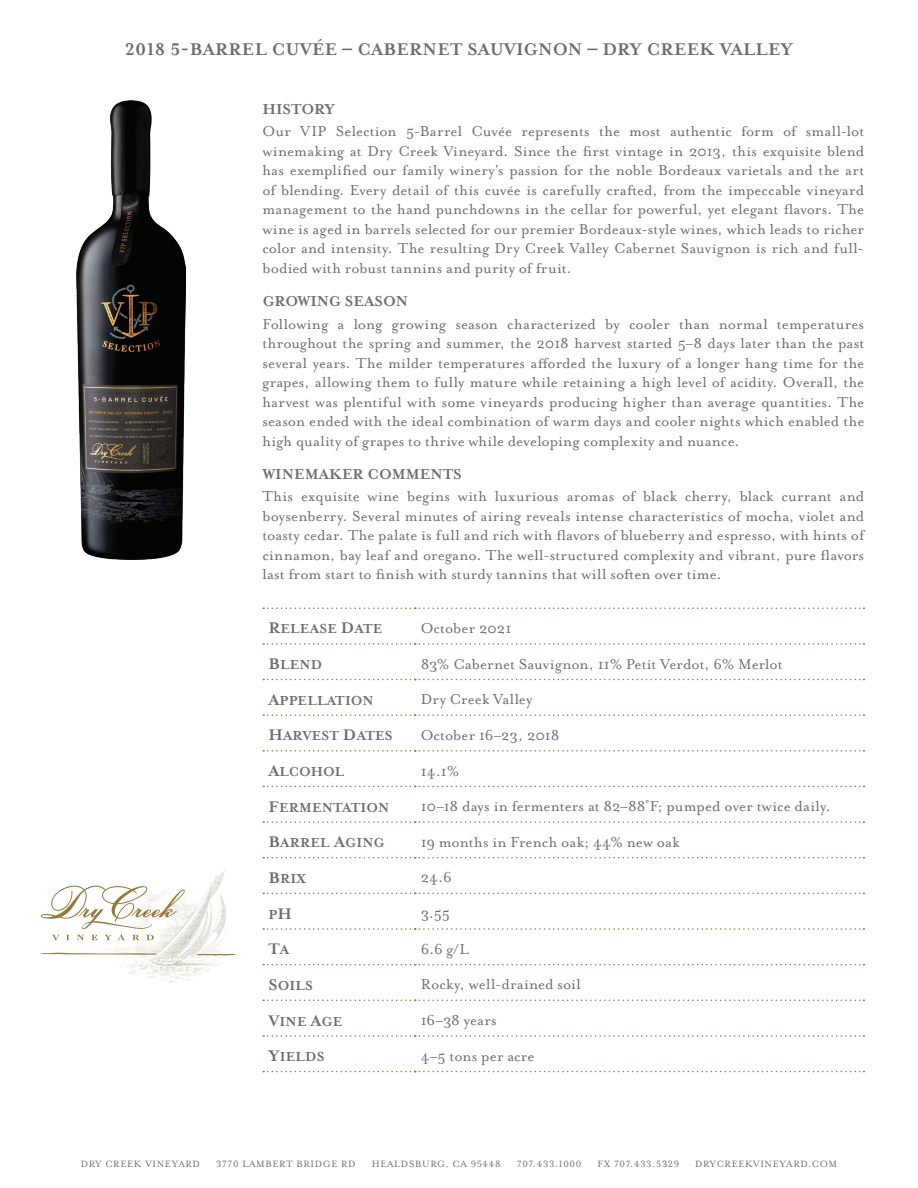
<style>
.page{position:relative;width:918px;height:1188px;background:#fff}
.page>*{position:absolute;margin:0;border:0;box-sizing:border-box;transform-origin:0 0}
.Sheet_Header{font:700 19.5px "Mrs Eaves OT";letter-spacing:.01em;color:#6c6d70}
.Table_Header{font:700 17.7px "Mrs Eaves OT";color:#6c6d70}
.Description_Paragrap{font:16.5px/19.5px "Mrs Eaves OT";letter-spacing:.01em;color:#6c6d70;text-align:justify}
.Table_Text{font:16.5px "Mrs Eaves OT";letter-spacing:.005em;color:#6c6d70}
.Description_Heading{font:700 16.5px "Mrs Eaves OT";color:#6c6d70}
.Table_Header-2{font:700 15px "Mrs Eaves OT";letter-spacing:.01em;color:#6c6d70}
.t1{font:10.5px "Mrs Eaves OT";letter-spacing:.06em;color:#6c6d70}
.s1{font-size:17.7px}
.s2{font-size:15px}
</style>
<div class="page">
<img style="left:82px;top:869px;width:151px;height:114px">
<svg style="left:41px;top:886px;width:144px;height:54px"></svg>
<svg style="left:40px;top:953px;width:117px;height:2px"></svg>
<svg style="left:196px;top:954px;width:40px;height:2px"></svg>
<svg style="left:263px;top:608px;width:601px;height:1px"></svg>
<svg style="left:263px;top:643px;width:601px;height:2px"></svg>
<svg style="left:263px;top:679px;width:601px;height:1px"></svg>
<svg style="left:263px;top:714px;width:601px;height:2px"></svg>
<svg style="left:263px;top:750px;width:601px;height:2px"></svg>
<svg style="left:263px;top:786px;width:601px;height:1px"></svg>
<svg style="left:263px;top:821px;width:601px;height:2px"></svg>
<svg style="left:263px;top:857px;width:601px;height:1px"></svg>
<svg style="left:263px;top:893px;width:601px;height:1px"></svg>
<svg style="left:263px;top:928px;width:601px;height:2px"></svg>
<svg style="left:263px;top:964px;width:601px;height:1px"></svg>
<svg style="left:263px;top:1000px;width:601px;height:1px"></svg>
<svg style="left:263px;top:1035px;width:601px;height:2px"></svg>
<svg style="left:263px;top:1071px;width:601px;height:1px"></svg>
<img style="left:77px;top:100px;width:109px;height:460px">
<h1 class="Sheet_Header" style="left:125px;top:39px;width:669px">2018 5-BARREL CUVÉE – CABERNET SAUVIGNON – DRY CREEK VALLEY</h1>
<h2 class="Description_Heading" style="left:262px;top:100px;width:74px">HISTORY</h2>
<p class="Description_Paragrap" style="left:262px;top:122px;width:603px">Our VIP Selection 5-Barrel Cuvée represents the most authentic form of small-lot winemaking at Dry Creek Vineyard. Since the first vintage in 2013, this exquisite blend has exemplified our family winery’s passion for the noble Bordeaux varietals and the art of blending. Every detail of this cuvée is carefully crafted, from the impeccable vineyard management to the hand punchdowns in the cellar for powerful, yet elegant flavors. The wine is aged in barrels selected for our premier Bordeaux-style wines, which leads to richer color and intensity. The resulting Dry Creek Valley Cabernet Sauvignon is rich and full&shy;bodied with robust tannins and purity of fruit.</p>
<h2 class="Description_Heading" style="left:262px;top:292px;width:147px">GROWING SEASON</h2>
<p class="Description_Paragrap" style="left:262px;top:314px;width:603px">Following a long growing season characterized by cooler than normal temperatures throughout the spring and summer, the 2018 harvest started 5–8 days later than the past several years. The milder temperatures afforded the luxury of a longer hang time for the grapes, allowing them to fully mature while retaining a high level of acidity. Overall, the harvest was plentiful with some vineyards producing higher than average quantities. The season ended with the ideal combination of warm days and cooler nights which enabled the high quality of grapes to thrive while developing complexity and nuance.</p>
<h2 class="Description_Heading" style="left:262px;top:465px;width:201px">WINEMAKER COMMENTS</h2>
<p class="Description_Paragrap" style="left:262px;top:487px;width:603px">This exquisite wine begins with luxurious aromas of black cherry, black currant and boysenberry. Several minutes of airing reveals intense characteristics of mocha, violet and toasty cedar. The palate is full and rich with flavors of blueberry and espresso, with hints of cinnamon, bay leaf and oregano. The well-structured complexity and vibrant, pure flavors last from start to finish with sturdy tannins that will soften over time.</p>
<p class="Table_Header-2" style="left:268px;top:621px;width:116px"><span class="s1">R</span>ELEASE <span class="s1">D</span>ATE</p>
<p class="Table_Text" style="left:421px;top:619px;width:92px">October 2021</p>
<p class="Table_Header-2" style="left:268px;top:657px;width:56px"><span class="s1">B</span>LEND</p>
<p class="Table_Text" style="left:421px;top:655px;width:363px">83% Cabernet Sauvignon, 11% Petit Verdot, 6% Merlot</p>
<p class="Table_Header-2" style="left:268px;top:692px;width:107px"><span class="s1">A</span>PPELLATION</p>
<p class="Table_Text" style="left:421px;top:690px;width:113px">Dry Creek Valley</p>
<p class="Table_Header-2" style="left:268px;top:728px;width:126px"><span class="s1">H</span>ARVEST <span class="s1">D</span>ATES</p>
<p class="Table_Text" style="left:421px;top:726px;width:140px">October 16–23, 2018</p>
<p class="Table_Header-2" style="left:268px;top:763px;width:77px"><span class="s1">A</span>LCOHOL</p>
<p class="Table_Text" style="left:421px;top:762px;width:40px">14.1%</p>
<p class="Table_Header-2" style="left:268px;top:799px;width:122px"><span class="s1">F</span>ERMENTATION</p>
<p class="Table_Text" style="left:421px;top:797px;width:412px">10–18 days in fermenters at 82–88˚F; pumped over twice daily.</p>
<p class="Table_Header-2" style="left:268px;top:835px;width:118px"><span class="s1">B</span>ARREL <span class="s1">A</span>GING</p>
<p class="Table_Text" style="left:421px;top:833px;width:260px">19 months in French oak; 44% new oak</p>
<p class="Table_Header-2" style="left:268px;top:870px;width:39px"><span class="s1">B</span>RIX</p>
<p class="Table_Text" style="left:421px;top:869px;width:33px">24.6</p>
<p class="Table_Header-2" style="left:268px;top:906px;width:25px">P<span class="s1">H</span></p>
<p class="Table_Text" style="left:421px;top:904px;width:31px">3.55</p>
<p class="Table_Header" style="left:268px;top:939px;width:22px">T<span class="s2">A</span></p>
<p class="Table_Text" style="left:421px;top:940px;width:50px">6.6 g/L</p>
<p class="Table_Header-2" style="left:268px;top:977px;width:46px"><span class="s1">S</span>OILS</p>
<p class="Table_Text" style="left:421px;top:976px;width:162px">Rocky, well-drained soil</p>
<p class="Table_Header-2" style="left:268px;top:1013px;width:75px"><span class="s1">V</span>INE <span class="s1">A</span>GE</p>
<p class="Table_Text" style="left:421px;top:1011px;width:78px">16–38 years</p>
<p class="Table_Header-2" style="left:268px;top:1049px;width:58px"><span class="s1">Y</span>IELDS</p>
<p class="Table_Text" style="left:421px;top:1047px;width:115px">4–5 tons per acre</p>
<p class="t1" style="left:81px;top:1159px;width:121px">DRY CREEK VINEYARD</p>
<p class="t1" style="left:216px;top:1159px;width:141px">3770 LAMBERT BRIDGE RD</p>
<p class="t1" style="left:372px;top:1159px;width:130px">HEALDSBURG, CA 95448</p>
<p class="t1" style="left:517px;top:1159px;width:66px">707.433.1000</p>
<p class="t1" style="left:597px;top:1159px;width:83px">FX 707.433.5329</p>
<p class="t1" style="left:695px;top:1159px;width:143px">DRYCREEKVINEYARD.COM</p>
</div>
